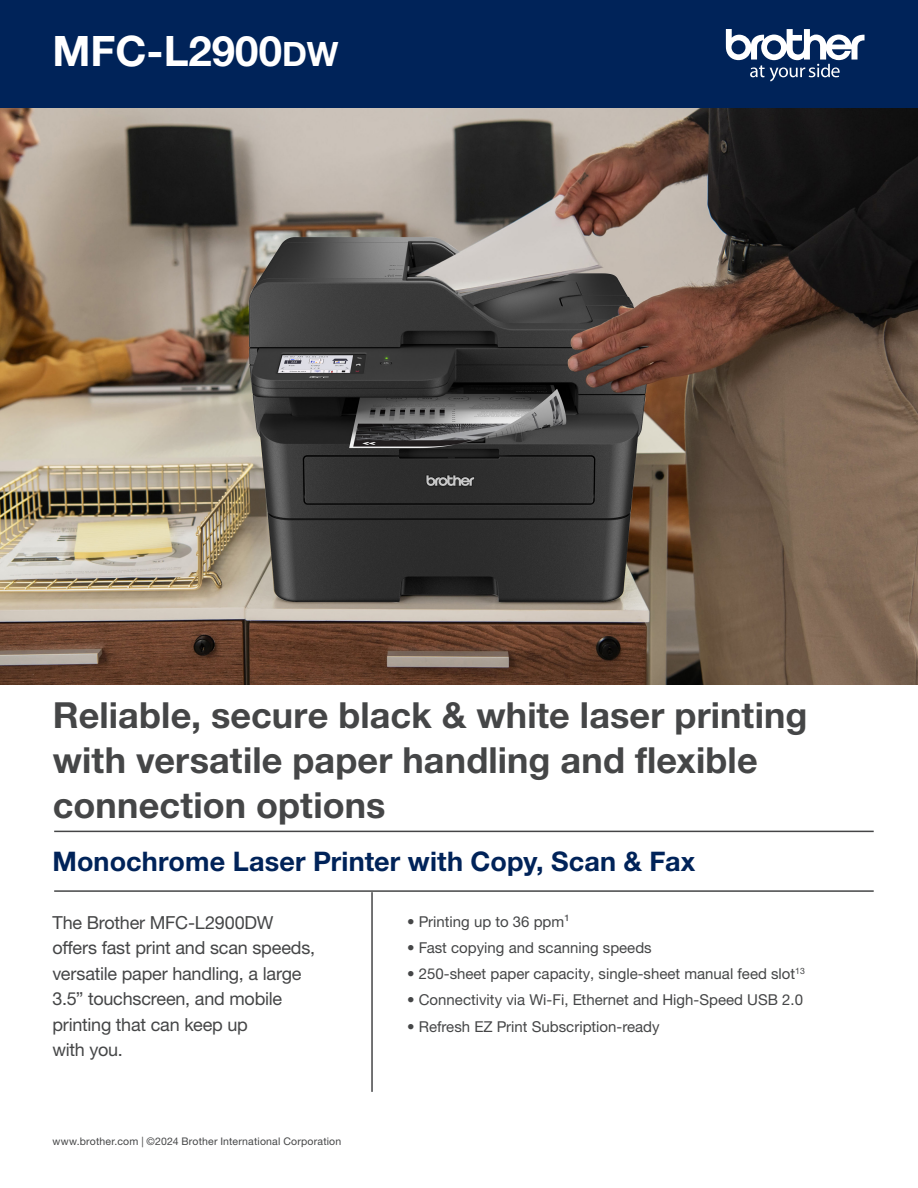
<style>
.page{position:relative;width:918px;height:1188px;background:#fff}
.page>*{position:absolute;margin:0;border:0;box-sizing:border-box;transform-origin:0 0}
.t1{font:42px "Helvetica Neue LTW1 G Bd SC800";color:#fff}
.t2{font:700 36px/45px "Helvetica Neue LTW1 G";letter-spacing:.005em;color:#454647}
.t3{font:700 27px "Helvetica Neue LTW1 G";letter-spacing:.005em;color:#002359}
.t4{font:18px/25.5px "Helvetica Neue LTW1 G";letter-spacing:-.015em;color:#454647}
.t5{font:15px "Helvetica Neue LTW1 G";color:#454647}
.t6{font:10.5px "Helvetica Neue LTW1 G";letter-spacing:.015em;color:#454647}
.s1{font-size:33.6px}
</style>
<div class="page">
<div style="left:0;top:0;width:918px;height:108px;background:#002359"></div>
<img style="left:0;top:108px;width:918px;height:577px">
<hr style="left:54px;top:890px;width:820px;height:2px;background:#454647">
<hr style="left:54px;top:831px;width:820px;height:1px;background:#454647">
<hr style="left:371px;top:892px;width:2px;height:200px;background:#454647">
<svg style="left:726px;top:29px;width:139px;height:52px"></svg>
<p class="t1" style="left:52px;top:25px;width:288px">MFC-L2900<span class="s1">dw</span></p>
<p class="t2" style="left:53px;top:692px;width:756px">Reliable, secure black &amp; white laser printing with versatile paper handling and flexible connection options</p>
<p class="t3" style="left:52px;top:845px;width:644px">Monochrome Laser Printer with Copy, Scan &amp; Fax</p>
<p class="t4" style="left:52px;top:910px;width:264px">The Brother MFC-L2900DW offers fast print and scan speeds, versatile paper handling, a large<br>3.5” touchscreen, and mobile printing that can keep up<br>with you.</p>
<p class="t5" style="left:407px;top:912px;width:164px">• Printing up to 36 ppm¹</p>
<p class="t5" style="left:407px;top:938px;width:246px">• Fast copying and scanning speeds</p>
<p class="t5" style="left:407px;top:965px;width:399px">• 250-sheet paper capacity, single-sheet manual feed slot<sup>13</sup></p>
<p class="t5" style="left:407px;top:991px;width:397px">• Connectivity via Wi-Fi, Ethernet and High-Speed USB 2.0</p>
<p class="t5" style="left:407px;top:1017px;width:254px">• Refresh EZ Print Subscription-ready</p>
<p class="t6" style="left:52px;top:1135px;width:290px">www.brother.com | ©2024 Brother International Corporation</p>
</div>
